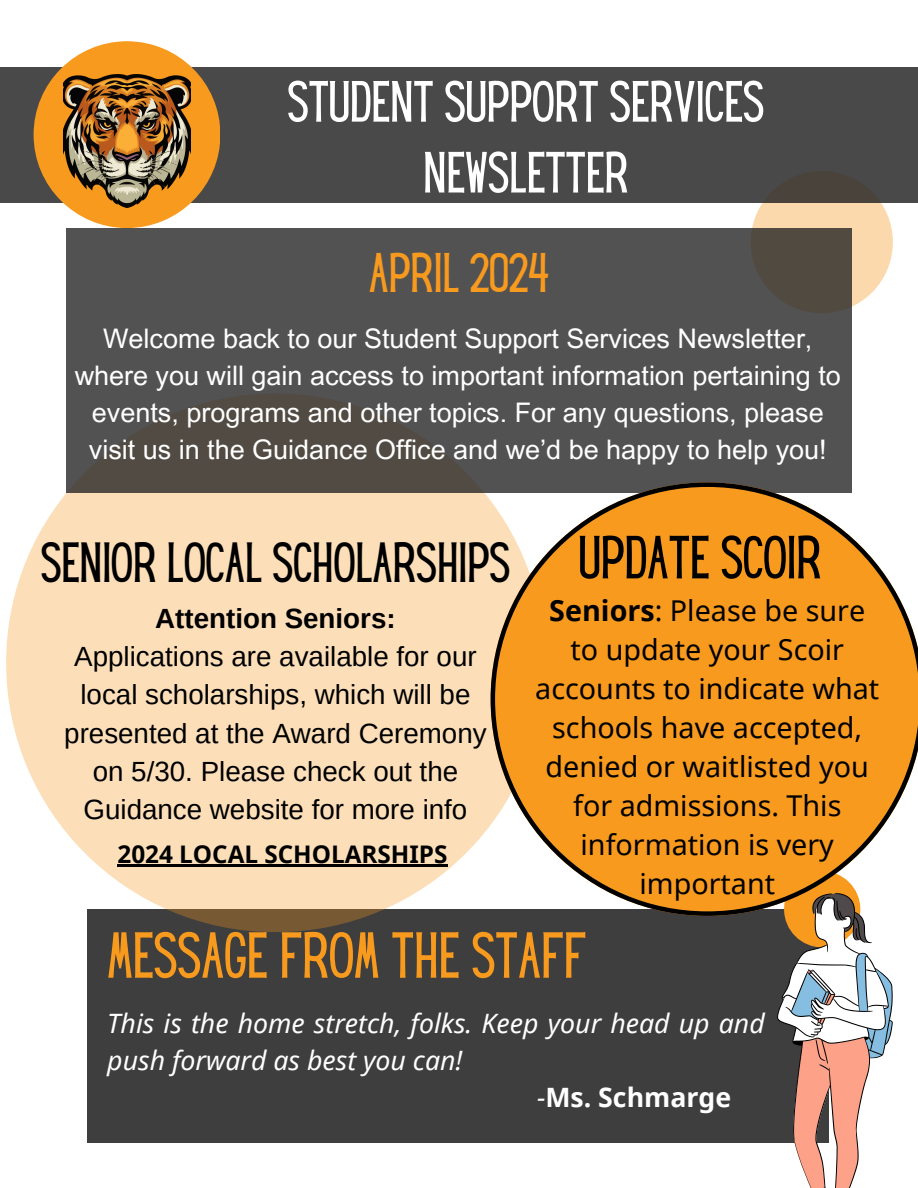
<style>
.page{position:relative;width:918px;height:1188px;background:#fff}
.page>*{position:absolute;margin:0;border:0;box-sizing:border-box;transform-origin:0 0}
.t1{font:56.7px "Hey Gotcha";color:#f89a1e}
.t2{font:53.1px "Hey Gotcha";color:#000}
.t3{font:50.85px/70.8px "Hey Gotcha";color:#fff;text-align:center}
.t4{font:49.5px "Hey Gotcha";color:#000}
.t5{font:48.9px "Hey Gotcha";color:#f89a1e}
.t6{font:28.65px/39px "Noto Sans";color:#000;text-align:center}
.t7{font:27.75px/38.2px "Arimo";color:#000;text-align:center}
.t8{font:27px/37.2px "Arial MT Pro";color:#fff;text-align:center}
.t9{font:italic 26.7px "Noto Sans";color:#fff}
.t10{font:700 26.7px "Noto Sans";color:#fff}
.t11{font:700 24.3px "Noto Sans";color:#000}
.s1{font-weight:700}
.s2{font-weight:400;font-style:italic}
</style>
<div class="page">
<div style="left:87px;top:909px;width:742px;height:233px;background:#3e3e3e"></div>
<div style="left:751px;top:171px;width:142px;height:142px;background:#fcd9ac;border-radius:50%"></div>
<div style="left:0;top:67px;width:918px;height:136px;background:#494949"></div>
<div style="left:6px;top:393px;width:539px;height:539px;background:#fcdfb9;border-radius:50%"></div>
<svg style="left:67px;top:228px;width:784px;height:265px;fill:#525252"></svg>
<div style="left:34px;top:41px;width:186px;height:187px;background:#f89a1e;border-radius:50%"></div>
<svg style="left:778px;top:916px;width:115px;height:272px"></svg>
<img style="left:64px;top:75px;width:127px;height:132px">
<svg style="left:491px;top:482px;width:427px;height:434px"></svg>
<hr style="left:117px;top:865px;width:331px;height:2px;background:#000">
<h2 class="t3" style="left:287px;top:71px;width:477px">STUDENT SUPPORT SERVICES<br>NEWSLETTER</h2>
<h3 class="t5" style="left:369px;top:253px;width:182px">APRIL 2024</h3>
<p class="t8" style="left:75px;top:323px;width:768px">Welcome back to our Student Support Services Newsletter, where you will gain access to important information pertaining to events, programs and other topics. For any questions, please visit us in the Guidance Office and we’d be happy to help you!</p>
<h3 class="t4" style="left:41px;top:542px;width:469px">SENIOR LOCAL SCHOLARSHIPS</h3>
<h2 class="t7" style="left:64px;top:599px;width:424px"><span class="s1">Attention Seniors:<br></span>Applications are available for our local scholarships, which will be presented at the Award Ceremony on 5/30. Please check out the<br>Guidance website for more info</h2>
<p class="t11" style="left:117px;top:837px;width:332px">2024 LOCAL SCHOLARSHIPS</p>
<h2 class="t2" style="left:579px;top:536px;width:241px">UPDATE SCOIR</h2>
<h3 class="t6" style="left:535px;top:590px;width:346px"><span class="s1">Seniors</span>: Please be sure to update your Scoir accounts to indicate what schools have accepted, denied or waitlisted you for admissions. This information is very important</h3>
<h3 class="t1" style="left:107px;top:932px;width:478px">MESSAGE FROM THE STAFF</h3>
<h1 class="t9" style="left:107px;top:1005px;width:659px">This is the home stretch, folks. Keep your head up and</h1>
<h1 class="t9" style="left:107px;top:1041px;width:357px">push forward as best you can!</h1>
<h1 class="t10" style="left:537px;top:1078px;width:196px"><span class="s2">-</span>Ms. Schmarge</h1>
</div>
